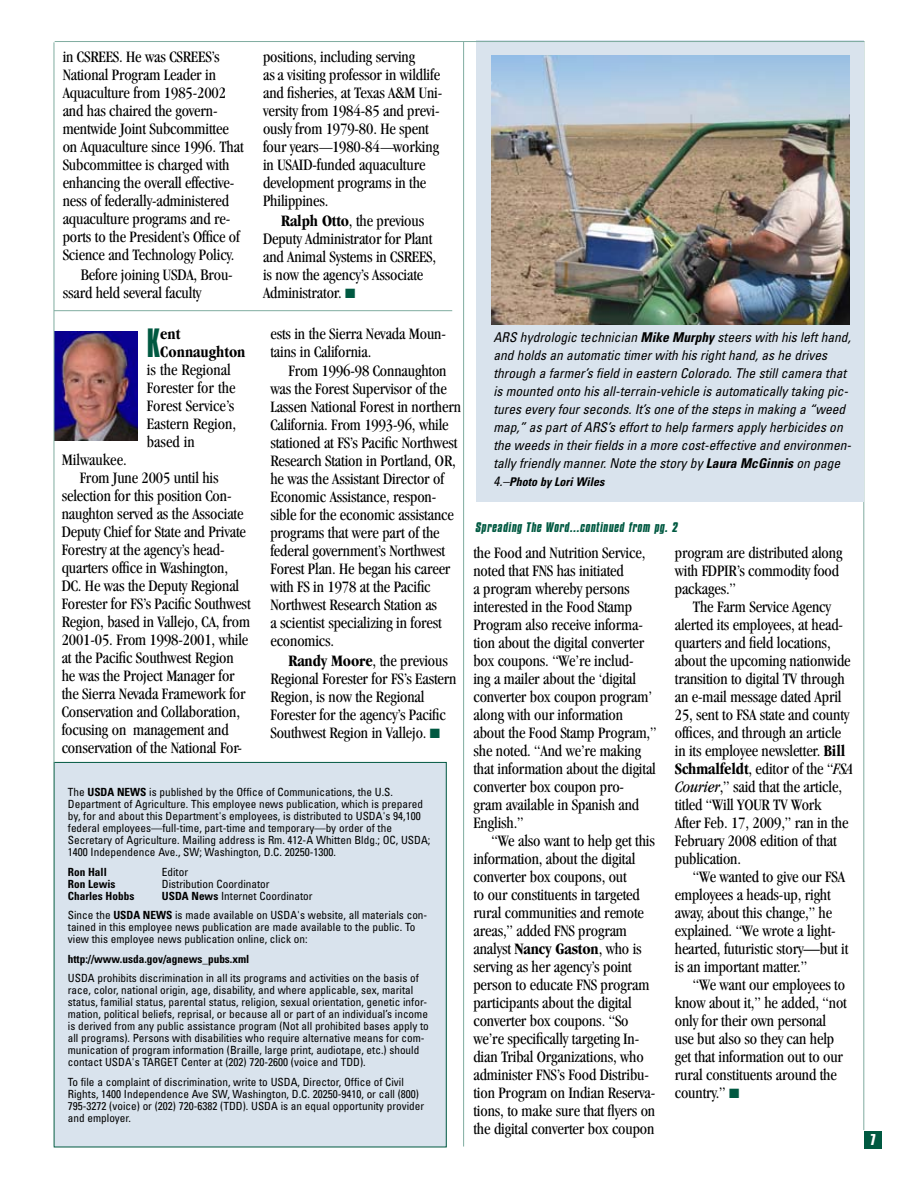
<style>
.page{position:relative;width:918px;height:1188px;background:#fff}
.page>*{position:absolute;margin:0;border:0;box-sizing:border-box;transform-origin:0 0}
.t1{font:35.1px "Compacta BT";color:#005941}
.t2{font:condensed 16.5px/18px "Garamond";letter-spacing:-.01em;color:#000}
.t3{font:700 condensed 16.5px/18px "Garamond";color:#000}
.t4{font:italic condensed 13.5px/18px "Univers";color:#000}
.t5{font:700 13.5px "Compacta BT";color:#fff}
.t6{font:italic 700 12px "Compacta BT";letter-spacing:.05em;color:#005941}
.t7{font:italic 700 condensed 12px "Univers";color:#000}
.t8{font:condensed 11.25px/12px "Univers";color:#000}
.t9{font:700 condensed 11.25px "Univers";color:#000}
.s1{font-family:"Univers";font-style:italic;font-size:13.5px}
.s2{font-weight:700}
.s3{color:#005941}
.s4{font-weight:400;font-size:13.5px}
.s5{font-style:italic}
</style>
<div class="page">
<div style="left:864px;top:1131px;width:18px;height:18px;background:#005941"></div>
<hr style="left:463px;top:42px;width:1px;height:1105px;background:#80aca0">
<hr style="left:864px;top:41px;width:1px;height:1089px;background:#80aca0">
<div style="left:476px;top:40px;width:388px;height:462px;background:#d9e3ed"></div>
<img style="left:492px;top:56px;width:358px;height:269px">
<hr style="left:54px;top:310px;width:398px;height:1px;background:#80aca0">
<div style="left:54px;top:762px;width:392px;height:385px;background:#d9e3ed"></div>
<img style="left:55px;top:332px;width:83px;height:109px">
<hr style="left:54px;top:42px;width:1px;height:1105px;background:#80aca0">
<hr style="left:55px;top:41px;width:809px;height:1px;background:#80aca0">
<p class="t2" style="left:63px;top:48px;width:183px">in CSREES. He was CSREES’s<br>National Program Leader in<br>Aquaculture from 1985-2002 and has chaired the govern&shy;mentwide Joint Subcommittee on Aquaculture since 1996. That<br>Subcommittee is charged with enhancing the overall effective&shy;ness of federally-administered aquaculture programs and re&shy;ports to the President’s Office of<br>Science and Technology Policy.</p>
<p class="t2" style="left:63px;top:265px;width:172px;text-indent:18px">Before joining USDA, Brou&shy;ssard held several faculty</p>
<h1 class="t1" style="left:147px;top:322px;width:15px">K</h1>
<p class="t3" style="left:160px;top:324px;width:87px">ent<br>Connaughton</p>
<p class="t2" style="left:147px;top:360px;width:91px">is the Regional<br>Forester for the<br>Forest Service’s<br>Eastern Region, based in</p>
<p class="t2" style="left:62px;top:450px;width:67px">Milwaukee.</p>
<p class="t2" style="left:80px;top:468px;width:140px">From June 2005 until his</p>
<p class="t2" style="left:62px;top:486px;width:171px">selection for this position Con-</p>
<p class="t2" style="left:62px;top:504px;width:183px">naughton served as the Associate</p>
<p class="t2" style="left:62px;top:522px;width:186px">Deputy Chief for State and Private</p>
<p class="t2" style="left:62px;top:540px;width:164px">Forestry at the agency’s head-</p>
<p class="t2" style="left:62px;top:558px;width:168px">quarters office in Washington,</p>
<p class="t2" style="left:62px;top:576px;width:179px">DC. He was the Deputy Regional</p>
<p class="t2" style="left:62px;top:594px;width:190px">Forester for FS’s Pacific Southwest</p>
<p class="t2" style="left:62px;top:612px;width:190px">Region, based in Vallejo, CA, from</p>
<p class="t2" style="left:62px;top:630px;width:188px">2001-05. From 1998-2001, while</p>
<p class="t2" style="left:62px;top:648px;width:174px">at the Pacific Southwest Region</p>
<p class="t2" style="left:62px;top:666px;width:175px">he was the Project Manager for</p>
<p class="t2" style="left:62px;top:684px;width:185px">the Sierra Nevada Framework for</p>
<p class="t2" style="left:62px;top:702px;width:180px">Conservation and Collaboration,</p>
<p class="t2" style="left:62px;top:720px;width:168px">focusing on management and</p>
<p class="t2" style="left:62px;top:738px;width:182px">conservation of the National For-</p>
<p class="t2" style="left:263px;top:48px;width:181px">positions, including serving<br>as a visiting professor in wildlife and fisheries, at Texas A&amp;M Uni&shy;versity from 1984-85 and previ&shy;ously from 1979-80. He spent four years<span class="s1">—</span>1980-84<span class="s1">—</span>working in USAID-funded aquaculture development programs in the<br>Philippines.</p>
<p class="t2" style="left:263px;top:211px;width:175px;text-indent:18px"><span class="s2">Ralph Otto</span>, the previous<br>Deputy Administrator for Plant and Animal Systems in CSREES, is now the agency’s Associate<br>Administrator. <span class="s3">■</span></p>
<p class="t2" style="left:270px;top:324px;width:177px">ests in the Sierra Nevada Moun&shy;tains in California.</p>
<p class="t2" style="left:270px;top:362px;width:192px;text-indent:18px">From 1996-98 Connaughton was the Forest Supervisor of the<br>Lassen National Forest in northern<br>California. From 1993-96, while stationed at FS’s Pacific Northwest<br>Research Station in Portland, OR, he was the Assistant Director of<br>Economic Assistance, respon&shy;sible for the economic assistance programs that were part of the federal government’s Northwest<br>Forest Plan. He began his career with FS in 1978 at the Pacific<br>Northwest Research Station as<br>a scientist specializing in forest economics.</p>
<p class="t2" style="left:270px;top:651px;width:188px;text-indent:18px"><span class="s2">Randy Moore</span>, the previous<br>Regional Forester for FS’s Eastern<br>Region, is now the Regional<br>Forester for the agency’s Pacific<br>Southwest Region in Vallejo. <span class="s3">■</span></p>
<p class="t8" style="left:68px;top:786px;width:364px">The <span class="s2">USDA NEWS</span> is published by the Office of Communications, the U.S.<br>Department of Agriculture. This employee news publication, which is prepared by, for and about this Department's employees, is distributed to USDA's 94,100 federal employees—full-time, part-time and temporary—by order of the Secretary of Agriculture. Mailing address is Rm. 412-A Whitten Bldg.; OC, USDA; 1400 Independence Ave., SW; Washington, D.C. 20250-1300.</p>
<p class="t9" style="left:68px;top:865px;width:41px">Ron Hall</p>
<p class="t8" style="left:162px;top:866px;width:28px">Editor</p>
<p class="t9" style="left:68px;top:877px;width:49px">Ron Lewis</p>
<p class="t8" style="left:162px;top:878px;width:109px">Distribution Coordinator</p>
<p class="t9" style="left:68px;top:889px;width:68px">Charles Hobbs</p>
<p class="t8" style="left:68px;top:886px;width:361px;line-height:19.5px;text-indent:94px"><span class="s2">USDA News</span> Internet Coordinator<br>Since the <span class="s2">USDA NEWS</span> is made available on USDA's website, all materials con-</p>
<p class="t8" style="left:68px;top:921px;width:349px">tained in this employee news publication are made available to the public. To view this employee news publication online, click on:</p>
<p class="t9" style="left:68px;top:952px;width:183px">http://www.usda.gov/agnews_pubs.xml</p>
<p class="t8" style="left:68px;top:972px;width:362px">USDA prohibits discrimination in all its programs and activities on the basis of race, color, national origin, age, disability, and where applicable, sex, marital status, familial status, parental status, religion, sexual orientation, genetic infor&shy;mation, political beliefs, reprisal, or because all or part of an individual’s income is derived from any public assistance program (Not all prohibited bases apply to all programs). Persons with disabilities who require alternative means for com&shy;munication of program information (Braille, large print, audiotape, etc.) should contact USDA's TARGET Center at (202) 720-2600 (voice and TDD).</p>
<p class="t8" style="left:68px;top:1076px;width:358px">To file a complaint of discrimination, write to USDA, Director, Office of Civil Rights, 1400 Independence Ave SW, Washington, D.C. 20250-9410, or call (800)<br>795-3272 (voice) or (202) 720-6382 (TDD). USDA is an equal opportunity provider and employer.</p>
<p class="t4" style="left:493px;top:328px;width:359px">ARS hydrologic technician <span class="s2">Mike Murphy</span> steers with his left hand, and holds an automatic timer with his right hand, as he drives through a farmer’s field in eastern Colorado. The still camera that is mounted onto his all-terrain-vehicle is automatically taking pic&shy;tures every four seconds. It’s one of the steps in making a “weed map,” as part of ARS’s effort to help farmers apply herbicides on the weeds in their fields in a more cost-effective and environmen&shy;tally friendly manner. Note the story by <span class="s2">Laura McGinnis</span> on page</p>
<p class="t7" style="left:493px;top:474px;width:113px"><span class="s4">4.–</span>Photo by Lori Wiles</p>
<p class="t6" style="left:476px;top:520px;width:204px">Spreading The Word...continued from pg. 2</p>
<p class="t2" style="left:473px;top:544px;width:185px">the Food and Nutrition Service, noted that FNS has initiated<br>a program whereby persons interested in the Food Stamp<br>Program also receive informa&shy;tion about the digital converter box coupons. “We’re includ-<br>ing a mailer about the ‘digital converter box coupon program’ along with our information about the Food Stamp Program,” she noted. “And we’re making that information about the digital converter box coupon pro&shy;gram available in Spanish and<br>English.”</p>
<p class="t2" style="left:473px;top:832px;width:184px;text-indent:18px">“We also want to help get this information, about the digital converter box coupons, out<br>to our constituents in targeted rural communities and remote areas,” added FNS program analyst <span class="s2">Nancy Gaston</span>, who is serving as her agency’s point person to educate FNS program participants about the digital converter box coupons. “So we’re specifically targeting In&shy;dian Tribal Organizations, who administer FNS’s Food Distribu&shy;tion Program on Indian Reserva&shy;tions, to make sure that flyers on the digital converter box coupon</p>
<p class="t2" style="left:675px;top:544px;width:169px">program are distributed along with FDPIR’s commodity food packages.”</p>
<p class="t2" style="left:675px;top:598px;width:180px;text-indent:18px">The Farm Service Agency alerted its employees, at head&shy;quarters and field locations, about the upcoming nationwide transition to digital TV through an e-mail message dated April<br>25, sent to FSA state and county offices, and through an article in its employee newsletter. <span class="s2">Bill<br>Schmalfeldt</span>, editor of the “<span class="s5">FSA<br>Courier</span>,” said that the article, titled “Will YOUR TV Work<br>After Feb. 17, 2009,” ran in the<br>February 2008 edition of that publication.</p>
<p class="t2" style="left:675px;top:868px;width:175px;text-indent:18px">“We wanted to give our FSA employees a heads-up, right away, about this change,” he explained. “We wrote a light&shy;hearted, futuristic story—but it is an important matter.”</p>
<p class="t2" style="left:675px;top:976px;width:174px;text-indent:18px">“We want our employees to know about it,” he added, “not only for their own personal use but also so they can help get that information out to our rural constituents around the country.” <span class="s3">■</span></p>
<p class="t5" style="left:871px;top:1132px;width:7px">7</p>
</div>
